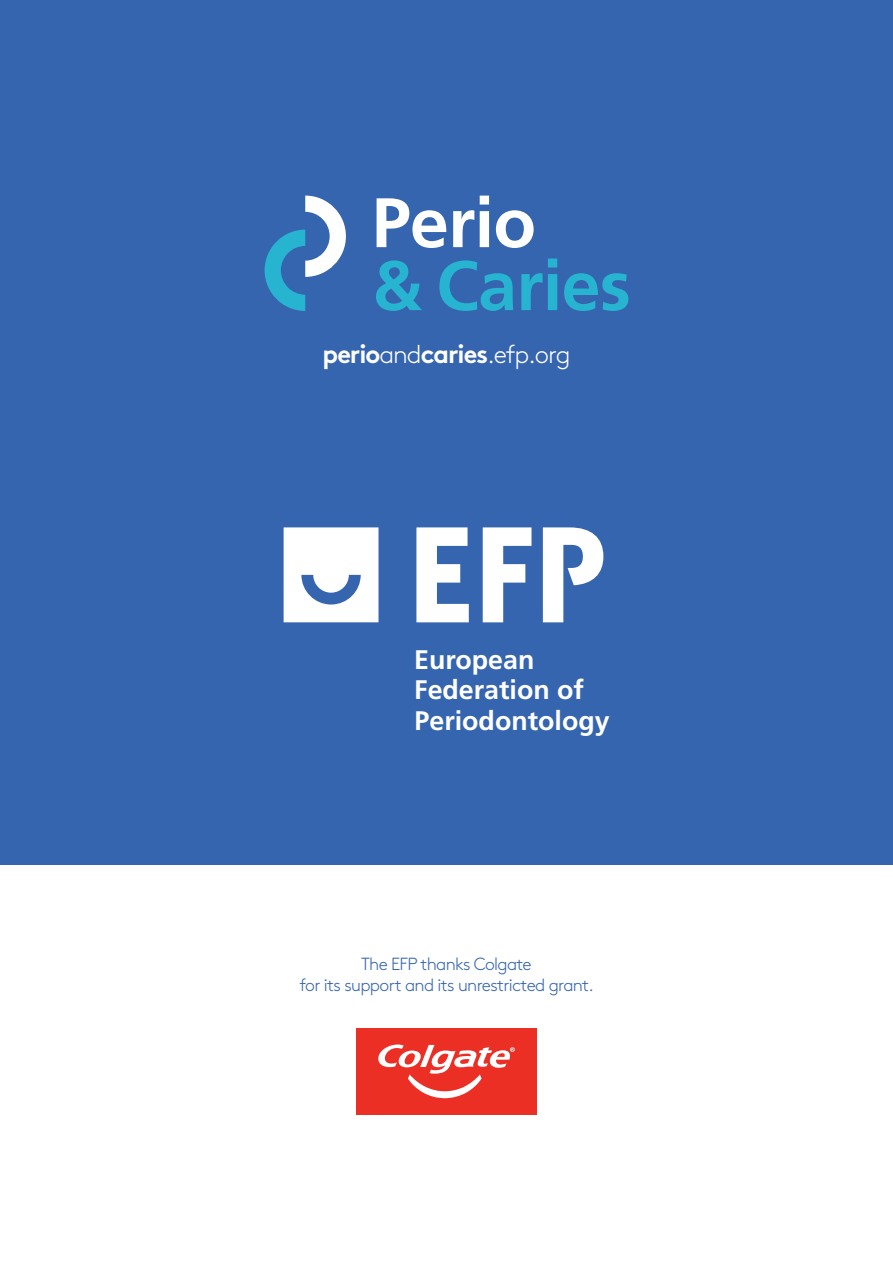
<style>
.page{position:relative;width:893px;height:1263px;background:#fff}
.page>*{position:absolute;margin:0;border:0;box-sizing:border-box;transform-origin:0 0}
.t1{font:700 26.85px/30.5px "Frutiger";color:#fff}
.t2{font:700 25.5px "Brown";letter-spacing:-.04em;color:#fff}
.t3{font:300 17.55px/21px "Brown";letter-spacing:-.04em;color:#3665b0;text-align:center}
.s1{font-weight:300}
</style>
<div class="page">
<div style="left:0;top:0;width:893px;height:864px;background:#3665b0"></div>
<svg style="left:265px;top:196px;width:81px;height:115px"></svg>
<svg style="left:376px;top:259px;width:252px;height:52px"></svg>
<svg style="left:377px;top:196px;width:157px;height:52px"></svg>
<svg style="left:284px;top:527px;width:94px;height:95px;background:#eaeff6"></svg>
<svg style="left:416px;top:527px;width:53px;height:95px"></svg>
<svg style="left:483px;top:527px;width:48px;height:95px"></svg>
<svg style="left:543px;top:527px;width:60px;height:95px"></svg>
<div style="left:356px;top:1028px;width:181px;height:87px;background:#ec2f25"></div>
<svg style="left:378px;top:1044px;width:137px;height:54px"></svg>
<h2 class="t2" style="left:322px;top:334px;width:250px">perio<span class="s1">and</span>caries<span class="s1">.efp.org</span></h2>
<h1 class="t1" style="left:414px;top:644px;width:197px">European<br>Federation of<br>Periodontology</h1>
<p class="t3" style="left:300px;top:952px;width:296px">The EFP thanks Colgate<br>for its support and its unrestricted grant.</p>
</div>
